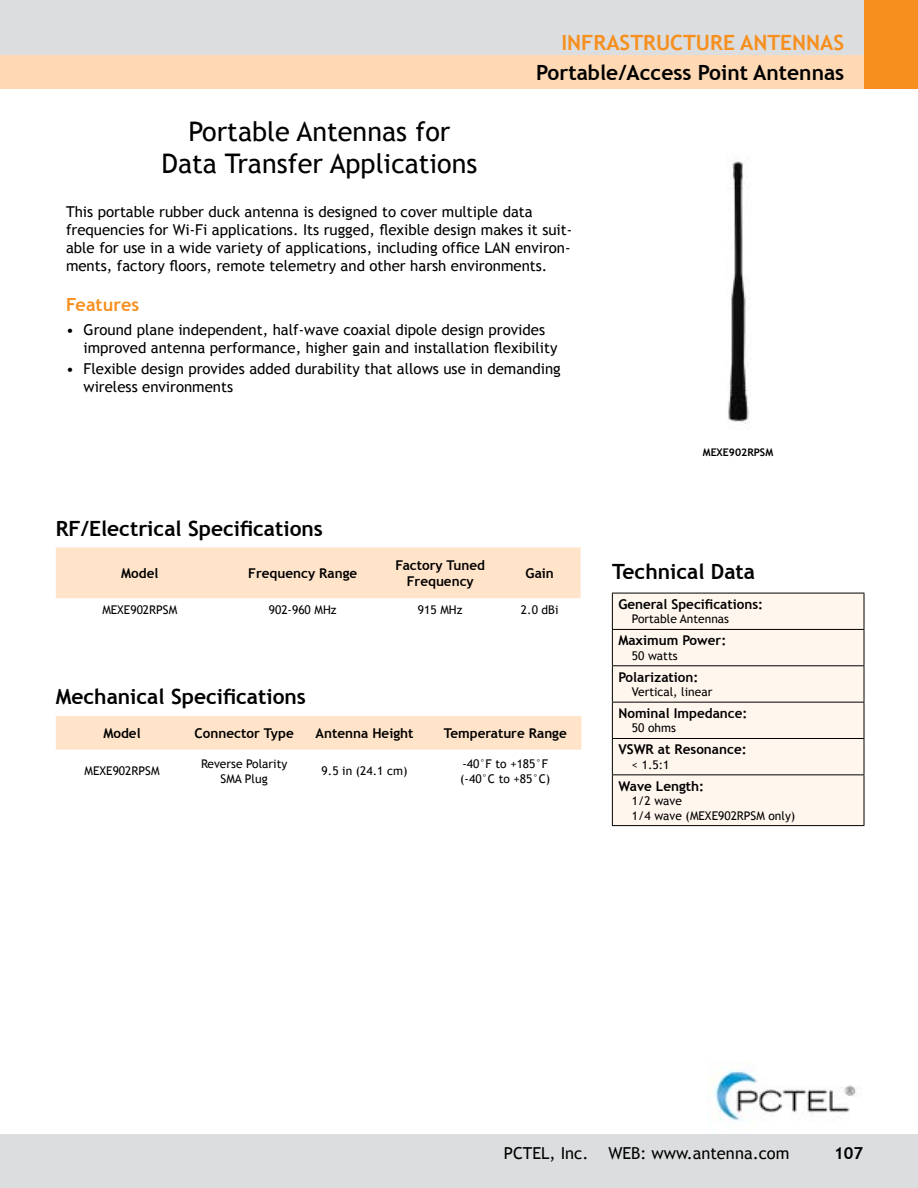
<style>
.page{position:relative;width:918px;height:1188px;background:#fff}
.page>*{position:absolute;margin:0;border:0;box-sizing:border-box;transform-origin:0 0}
.t1{font:27px/32.4px "Trebuchet MS";color:#000;text-align:center}
.t2{font:700 21px "Trebuchet MS";color:#000}
.t3{font:700 21px "Trebuchet MS";color:#f78f1e}
.t4{font:700 18px "Trebuchet MS";color:#f78f1e}
.t5{font:16.5px "Trebuchet MS";color:#000}
.t6{font:700 16.5px "Trebuchet MS";color:#000}
.t7{font:15px/18px "Trebuchet MS";color:#000}
.t8{font:700 13.5px/16.2px "Trebuchet MS";color:#000;text-align:center}
.t9{font:12px/14.4px "Trebuchet MS";color:#000}
.t10{font:700 10.5px "Trebuchet MS";color:#000}
</style>
<div class="page">
<img style="left:710px;top:1062px;width:146px;height:59px">
<div style="left:0;top:0;width:918px;height:89px;background:#dcddde"></div>
<div style="left:0;top:55px;width:918px;height:34px;background:#fed9b4"></div>
<div style="left:864px;top:0;width:54px;height:89px;background:#f78f1e"></div>
<div style="left:0;top:1134px;width:918px;height:54px;background:#dcddde"></div>
<div style="left:613px;top:594px;width:251px;height:231px;background:#fff6ee"></div>
<hr style="left:612px;top:593px;width:252px;height:1px;background:#000">
<hr style="left:612px;top:593px;width:1px;height:36px;background:#000">
<hr style="left:864px;top:593px;width:1px;height:36px;background:#000">
<hr style="left:612px;top:629px;width:252px;height:1px;background:#000">
<hr style="left:612px;top:630px;width:1px;height:35px;background:#000">
<hr style="left:864px;top:630px;width:1px;height:35px;background:#000">
<hr style="left:612px;top:665px;width:252px;height:1px;background:#000">
<hr style="left:612px;top:666px;width:1px;height:36px;background:#000">
<hr style="left:864px;top:666px;width:1px;height:36px;background:#000">
<hr style="left:612px;top:702px;width:252px;height:1px;background:#000">
<hr style="left:612px;top:703px;width:1px;height:35px;background:#000">
<hr style="left:864px;top:703px;width:1px;height:35px;background:#000">
<hr style="left:612px;top:738px;width:252px;height:1px;background:#000">
<hr style="left:612px;top:739px;width:1px;height:35px;background:#000">
<hr style="left:864px;top:739px;width:1px;height:35px;background:#000">
<hr style="left:612px;top:774px;width:252px;height:1px;background:#000">
<hr style="left:612px;top:775px;width:1px;height:50px;background:#000">
<hr style="left:864px;top:775px;width:1px;height:50px;background:#000">
<hr style="left:612px;top:825px;width:252px;height:1px;background:#000">
<div style="left:56px;top:547px;width:525px;height:51px;background:#ffe4ca"></div>
<div style="left:56px;top:716px;width:525px;height:34px;background:#ffe4ca"></div>
<img style="left:728px;top:161px;width:21px;height:263px">
<h1 class="t1" style="left:161px;top:116px;width:317px">Portable Antennas for<br>Data Transfer Applications</h1>
<h2 class="t3" style="left:561px;top:29px;width:284px">infrastructure antennas</h2>
<h2 class="t2" style="left:536px;top:59px;width:310px">Portable/Access Point Antennas</h2>
<p class="t7" style="left:66px;top:203px;width:508px">This portable rubber duck antenna is designed to cover multiple data frequencies for Wi-Fi applications. Its rugged, flexible design makes it suit&shy;able for use in a wide variety of applications, including office LAN environ&shy;ments, factory floors, remote telemetry and other harsh environments.</p>
<p class="t4" style="left:66px;top:293px;width:75px">Features</p>
<p class="t7" style="left:84px;top:321px;width:475px;text-indent:-18px">• Ground plane independent, half-wave coaxial dipole design provides improved antenna performance, higher gain and installation flexibility</p>
<p class="t7" style="left:84px;top:359px;width:479px;text-indent:-18px">• Flexible design provides added durability that allows use in demanding wireless environments</p>
<h2 class="t2" style="left:56px;top:515px;width:269px">RF/Electrical Specifications</h2>
<p class="t8" style="left:121px;top:565px;width:39px">Model</p>
<p class="t8" style="left:248px;top:565px;width:111px">Frequency Range</p>
<p class="t8" style="left:395px;top:557px;width:91px">Factory Tuned<br>Frequency</p>
<p class="t8" style="left:526px;top:565px;width:30px">Gain</p>
<p class="t9" style="left:102px;top:603px;width:76px">MEXE902RPSM</p>
<p class="t9" style="left:269px;top:603px;width:69px">902-960 MHz</p>
<p class="t9" style="left:418px;top:603px;width:46px">915 MHz</p>
<p class="t9" style="left:521px;top:603px;width:39px">2.0 dBi</p>
<h2 class="t2" style="left:56px;top:684px;width:252px">Mechanical Specifications</h2>
<p class="t8" style="left:103px;top:725px;width:39px">Model</p>
<p class="t8" style="left:195px;top:725px;width:101px">Connector Type</p>
<p class="t8" style="left:316px;top:725px;width:99px">Antenna Height</p>
<p class="t8" style="left:444px;top:725px;width:125px">Temperature Range</p>
<p class="t9" style="left:85px;top:764px;width:76px">MEXE902RPSM</p>
<p class="t9" style="left:201px;top:757px;width:88px;text-align:center">Reverse Polarity<br>SMA Plug</p>
<p class="t9" style="left:322px;top:764px;width:87px">9.5 in (24.1 cm)</p>
<p class="t9" style="left:460px;top:757px;width:91px">-40°F to +185°F (-40°C to +85°C)</p>
<p class="t10" style="left:703px;top:446px;width:72px">MEXE902RPSM</p>
<h2 class="t2" style="left:612px;top:559px;width:145px">Technical Data</h2>
<p class="t8" style="left:618px;top:596px;width:146px">General Specifications:</p>
<p class="t9" style="left:632px;top:612px;width:99px">Portable Antennas</p>
<p class="t8" style="left:618px;top:632px;width:109px">Maximum Power:</p>
<p class="t9" style="left:632px;top:649px;width:47px">50 watts</p>
<p class="t8" style="left:618px;top:669px;width:82px">Polarization:</p>
<p class="t9" style="left:632px;top:685px;width:82px">Vertical, linear</p>
<p class="t8" style="left:618px;top:705px;width:131px">Nominal Impedance:</p>
<p class="t9" style="left:632px;top:721px;width:46px">50 ohms</p>
<p class="t8" style="left:618px;top:742px;width:130px">VSWR at Resonance:</p>
<p class="t9" style="left:632px;top:758px;width:39px">&lt; 1.5:1</p>
<p class="t8" style="left:618px;top:778px;width:87px">Wave Length:</p>
<p class="t9" style="left:632px;top:794px;width:165px">1/2 wave<br>1/4 wave (MEXE902RPSM only)</p>
<p class="t5" style="left:504px;top:1143px;width:287px">PCTEL, Inc. WEB: www.antenna.com</p>
<p class="t6" style="left:834px;top:1143px;width:31px">107</p>
</div>
